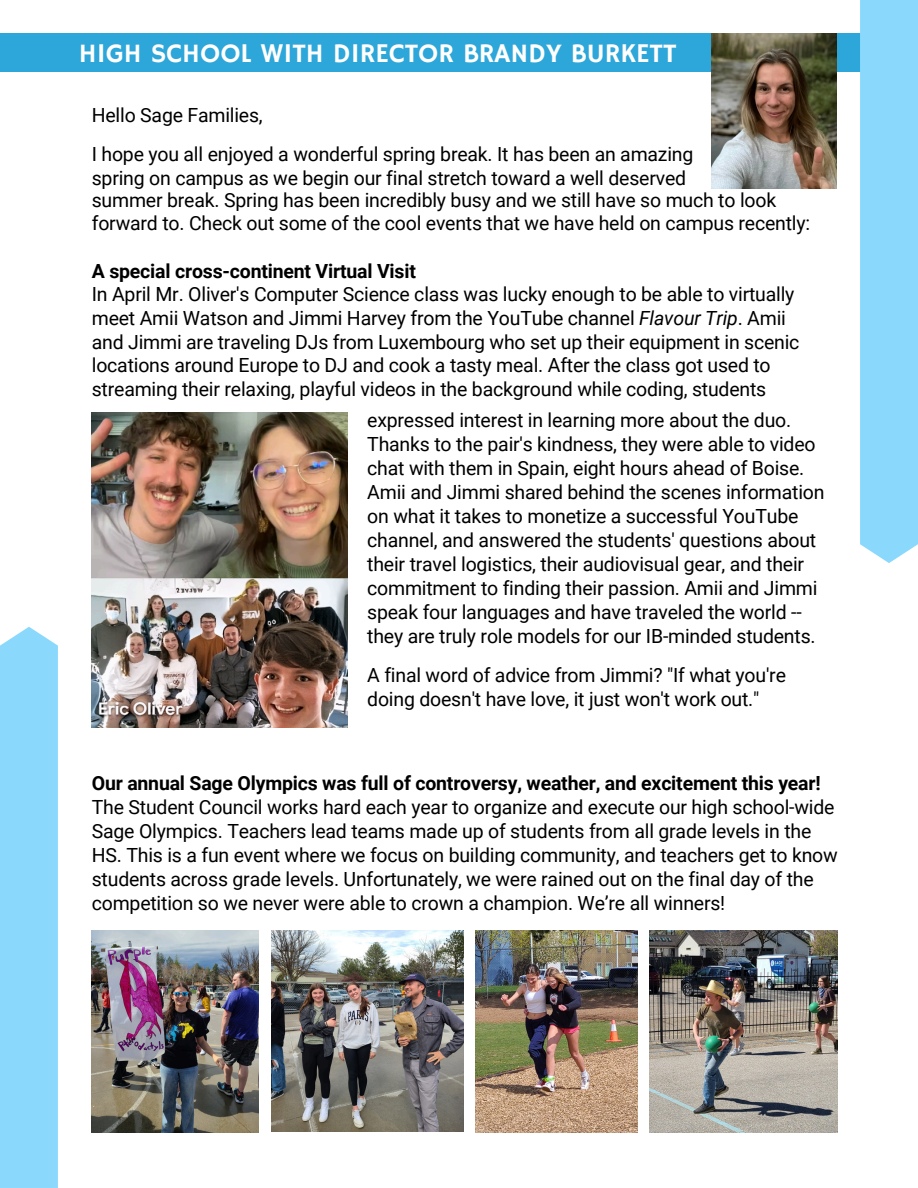
<style>
.page{position:relative;width:918px;height:1188px;background:#fff}
.page>*{position:absolute;margin:0;border:0;box-sizing:border-box;transform-origin:0 0}
.t1{font:27px "Hammersmith One";color:#fff}
.t2{font:19.5px/24px "Roboto";letter-spacing:-.01em;color:#000}
.t3{font:700 19.5px "Roboto";letter-spacing:-.01em;color:#000}
.s1{font-style:italic}
.s2{font-weight:700}
</style>
<div class="page">
<div style="left:0;top:33px;width:918px;height:39px;background:#2da6d9"></div>
<img style="left:712px;top:33px;width:124px;height:155px">
<img style="left:92px;top:412px;width:255px;height:315px">
<img style="left:272px;top:931px;width:191px;height:201px">
<img style="left:476px;top:931px;width:162px;height:201px">
<img style="left:649px;top:931px;width:188px;height:201px">
<img style="left:92px;top:931px;width:166px;height:201px">
<div style="left:860px;top:0;width:58px;height:563px;background:#8ad9fd"></div>
<div style="left:0;top:627px;width:58px;height:561px;background:#8ad9fd"></div>
<p class="t1" style="left:79px;top:38px;width:599px">HIGH SCHOOL WITH DIRECTOR BRANDY BURKETT</p>
<p class="t2" style="left:92px;top:103px;width:172px">Hello Sage Families,</p>
<p class="t2" style="left:92px;top:142px;width:603px">I hope you all enjoyed a wonderful spring break. It has been an amazing spring on campus as we begin our final stretch toward a well deserved</p>
<p class="t2" style="left:92px;top:188px;width:720px">summer break. Spring has been incredibly busy and we still have so much to look forward to. Check out some of the cool events that we have held on campus recently:</p>
<p class="t3" style="left:92px;top:260px;width:326px">A special cross-continent Virtual Visit</p>
<p class="t2" style="left:92px;top:283px;width:704px">In April Mr. Oliver's Computer Science class was lucky enough to be able to virtually meet Amii Watson and Jimmi Harvey from the YouTube channel <span class="s1">Flavour Trip</span>. Amii</p>
<p class="t2" style="left:92px;top:330px;width:709px">and Jimmi are traveling DJs from Luxembourg who set up their equipment in scenic locations around Europe to DJ and cook a tasty meal. After the class got used to streaming their relaxing, playful videos in the background while coding, students</p>
<p class="t2" style="left:367px;top:409px;width:459px">expressed interest in learning more about the duo.<br>Thanks to the pair's kindness, they were able to video chat with them in Spain, eight hours ahead of Boise.<br>Amii and Jimmi shared behind the scenes information on what it takes to monetize a successful YouTube channel, and answered the students' questions about their travel logistics, their audiovisual gear, and their commitment to finding their passion. Amii and Jimmi speak four languages and have traveled the world -- they are truly role models for our IB-minded students.</p>
<p class="t2" style="left:367px;top:664px;width:420px">A final word of advice from Jimmi? "If what you're doing doesn't have love, it just won't work out."</p>
<p class="t2" style="left:92px;top:772px;width:748px"><span class="s2">Our annual Sage Olympics was full of controversy, weather, and excitement this year!<br></span>The Student Council works hard each year to organize and execute our high school-wide Sage Olympics. Teachers lead teams made up of students from all grade levels in the HS. This is a fun event where we focus on building community, and teachers get to know students across grade levels. Unfortunately, we were rained out on the final day of the competition so we never were able to crown a champion. We’re all winners!</p>
</div>
